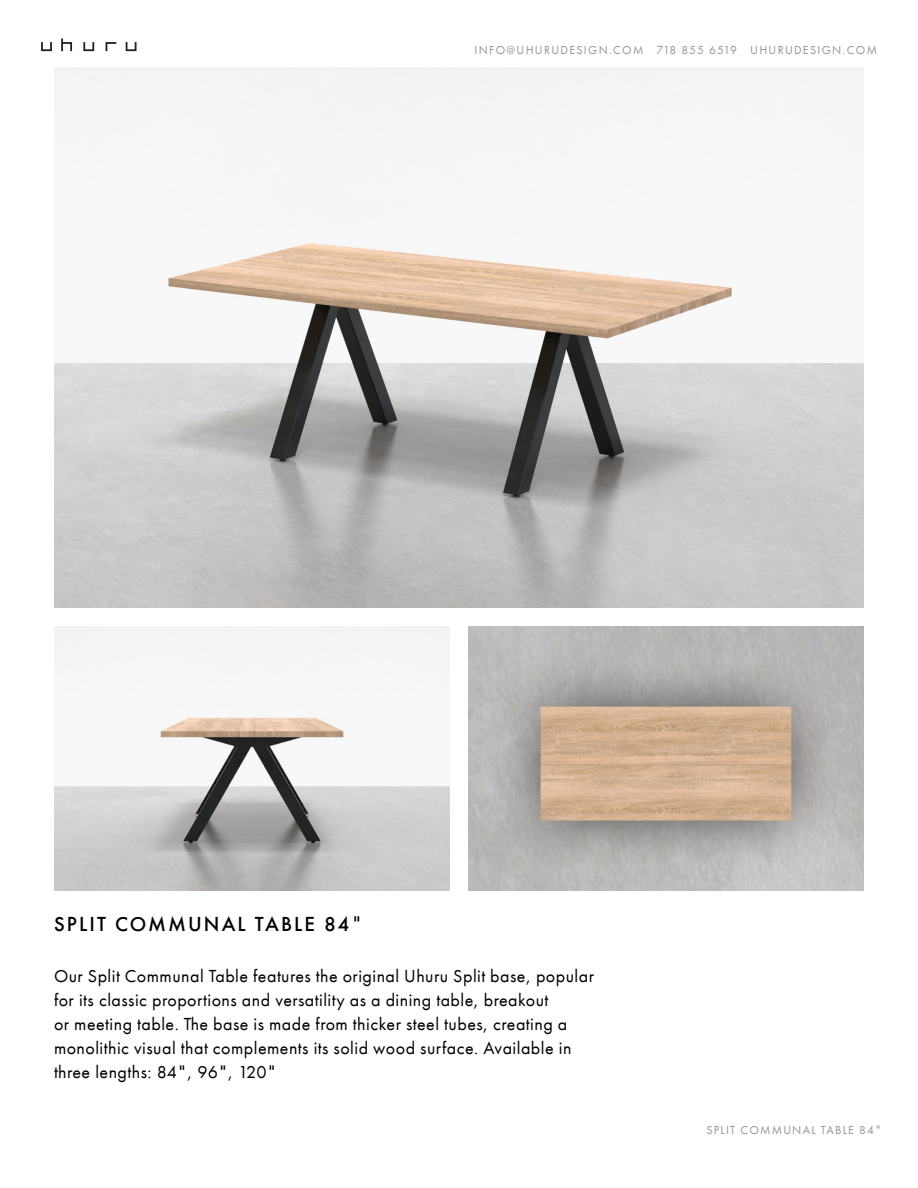
<style>
.page{position:relative;width:918px;height:1188px;background:#fff}
.page>*{position:absolute;margin:0;border:0;box-sizing:border-box;transform-origin:0 0}
.t1{font:500 21px "Futura PT Web";letter-spacing:.1em;color:#000}
.t2{font:18px/24px "Futura PT Web";letter-spacing:.025em;color:#000}
.t3{font:12px "Futura PT Web";letter-spacing:.11em;color:#939598}
.s1{font-family:"Avenir"}
.s2{font-family:"Avenir";font-weight:500}
</style>
<div class="page">
<svg style="left:41px;top:42px;width:11px;height:9px"></svg>
<svg style="left:61px;top:38px;width:11px;height:13px"></svg>
<svg style="left:83px;top:42px;width:11px;height:9px"></svg>
<svg style="left:106px;top:42px;width:10px;height:9px"></svg>
<svg style="left:126px;top:42px;width:10px;height:9px"></svg>
<img style="left:54px;top:68px;width:810px;height:540px">
<img style="left:468px;top:627px;width:396px;height:264px">
<img style="left:54px;top:627px;width:396px;height:264px">
<p class="t3" style="left:474px;top:43px;width:404px">INFO@UHURUDESIGN.COM 718 855 6519 UHURUDESIGN.COM</p>
<p class="t1" style="left:54px;top:911px;width:310px">SPLIT COMMUNAL TABLE 84<span class="s1">"</span></p>
<p class="t2" style="left:54px;top:964px;width:541px">Our Split Communal Table features the original Uhuru Split base, popular for its classic proportions and versatility as a dining table, breakout<br>or meeting table. The base is made from thicker steel tubes, creating a monolithic visual that complements its solid wood surface. Available in three lengths: 84<span class="s2">"</span>, 96<span class="s2">"</span>, 120<span class="s2">"</span></p>
<p class="t3" style="left:706px;top:1123px;width:176px">SPLIT COMMUNAL TABLE 84<span class="s2">"</span></p>
</div>
